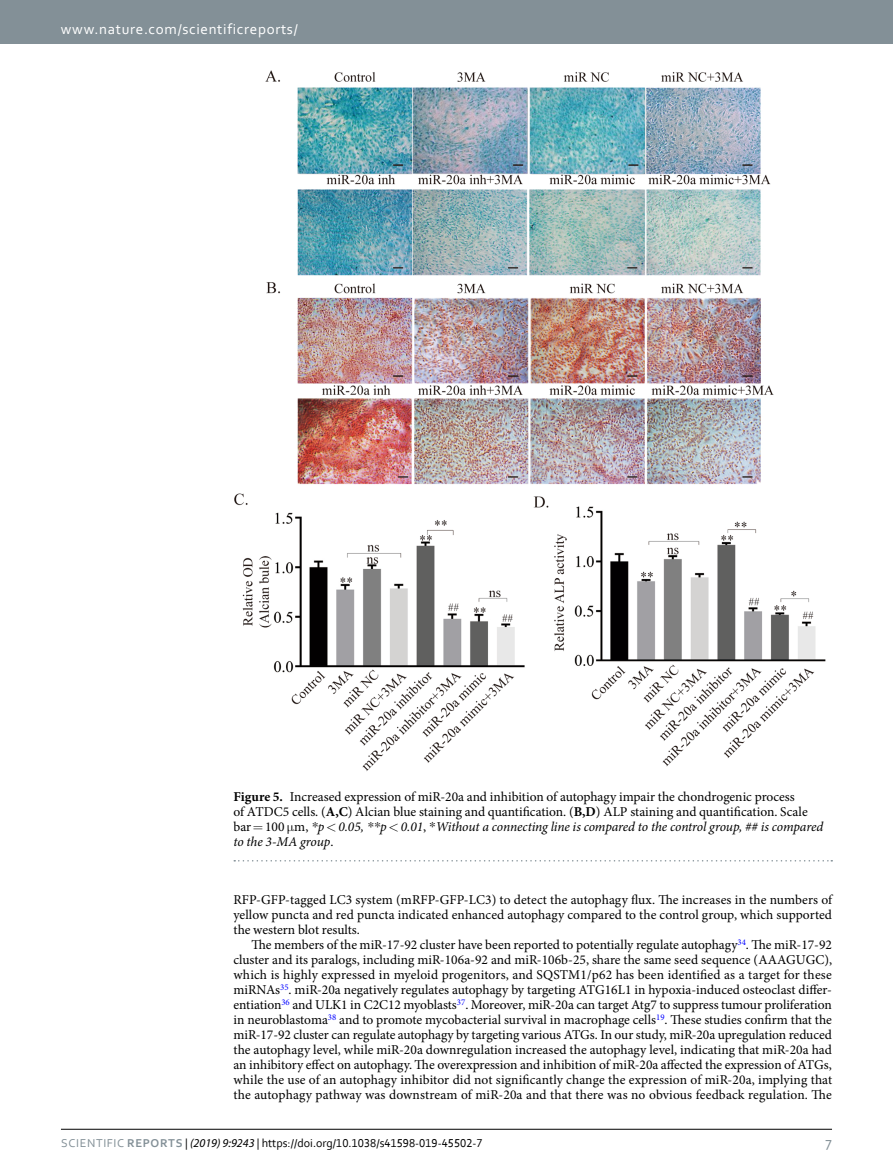
<style>
.page{position:relative;width:893px;height:1174px;background:#fff}
.page>*{position:absolute;margin:0;border:0;box-sizing:border-box;transform-origin:0 0}
.t1{font:15px "Corbel 2";letter-spacing:.045em;color:#fff}
.t2{font:15px "Corbel 2";color:#839097}
.t3{font:13.5px/15px "Minion Pro";color:#000;text-align:justify}
.t4{font:12px "Corbel";color:#000}
.s1{font-weight:700}
.s2{font-family:"STIX General";font-style:italic}
.s3{font-style:italic}
.s4{font-family:"STIX General"}
.s5{font-family:"Corbel 2";color:#839097}
.s6{font-family:"Corbel Bold 2";color:#839097}
.s7{font-family:"Corbel 2"}
.s8{font-family:"Myriad Pro";font-style:italic}
</style>
<div class="page">
<hr style="left:61px;top:1129px;width:771px;height:1px;background:#000">
<div style="left:0;top:0;width:893px;height:43px;background:#839097"></div>
<img style="left:234px;top:70px;width:592px;height:701px">
<svg style="left:234px;top:860px;width:598px;height:1px"></svg>
<p class="t1" style="left:61px;top:19px;width:238px">www.nature.com/scientificreports/</p>
<p class="t3" style="left:233px;top:789px;width:591px;text-align:left"><span class="s1">Figure 5.</span> Increased expression of miR-20a and inhibition of autophagy impair the chondrogenic process<br>of ATDC5 cells. (<span class="s1">A,C</span>) Alcian blue staining and quantification. (<span class="s1">B,D</span>) ALP staining and quantification. Scale bar 100 m, <span class="s2">*</span><span class="s3">p 0.05,</span> <span class="s2">**</span><span class="s3">p 0.01</span>, <span class="s4">*</span><span class="s3">Without a connecting line is compared to the control group, ## is compared to the 3-MA group</span>.</p>
<p class="t3" style="left:233px;top:892px;width:600px">RFP-GFP-tagged LC3 system (mRFP-GFP-LC3) to detect the autophagy flux. The increases in the numbers of yellow puncta and red puncta indicated enhanced autophagy compared to the control group, which supported the western blot results.</p>
<p class="t3" style="left:233px;top:937px;width:600px;text-indent:18px">The members of the miR-17-92 cluster have been reported to potentially regulate autophagy<sup>34</sup>. The miR-17-92 cluster and its paralogs, including miR-106a-92 and miR-106b-25, share the same seed sequence (AAAGUGC), which is highly expressed in myeloid progenitors, and SQSTM1/p62 has been identified as a target for these miRNAs<sup>35</sup>. miR-20a negatively regulates autophagy by targeting ATG16L1 in hypoxia-induced osteoclast differ&shy;entiation<sup>36</sup> and ULK1 in C2C12 myoblasts<sup>37</sup>. Moreover, miR-20a can target Atg7 to suppress tumour proliferation in neuroblastoma<sup>38</sup> and to promote mycobacterial survival in macrophage cells<sup>19</sup>. These studies confirm that the miR-17-92 cluster can regulate autophagy by targeting various ATGs. In our study, miR-20a upregulation reduced the autophagy level, while miR-20a downregulation increased the autophagy level, indicating that miR-20a had an inhibitory effect on autophagy. The overexpression and inhibition of miR-20a affected the expression of ATGs, while the use of an autophagy inhibitor did not significantly change the expression of miR-20a, implying that the autophagy pathway was downstream of miR-20a and that there was no obvious feedback regulation. The</p>
<p class="t4" style="left:61px;top:1135px;width:423px"><span class="s5">Scientific</span> <span class="s6">REPORTS</span> <span class="s7">|</span> <span class="s8">(2019) 9:9243</span> <span class="s7">|</span> https://doi.org/10.1038/s41598-019-45502-7</p>
<p class="t2" style="left:826px;top:1132px;width:8px">7</p>
</div>
